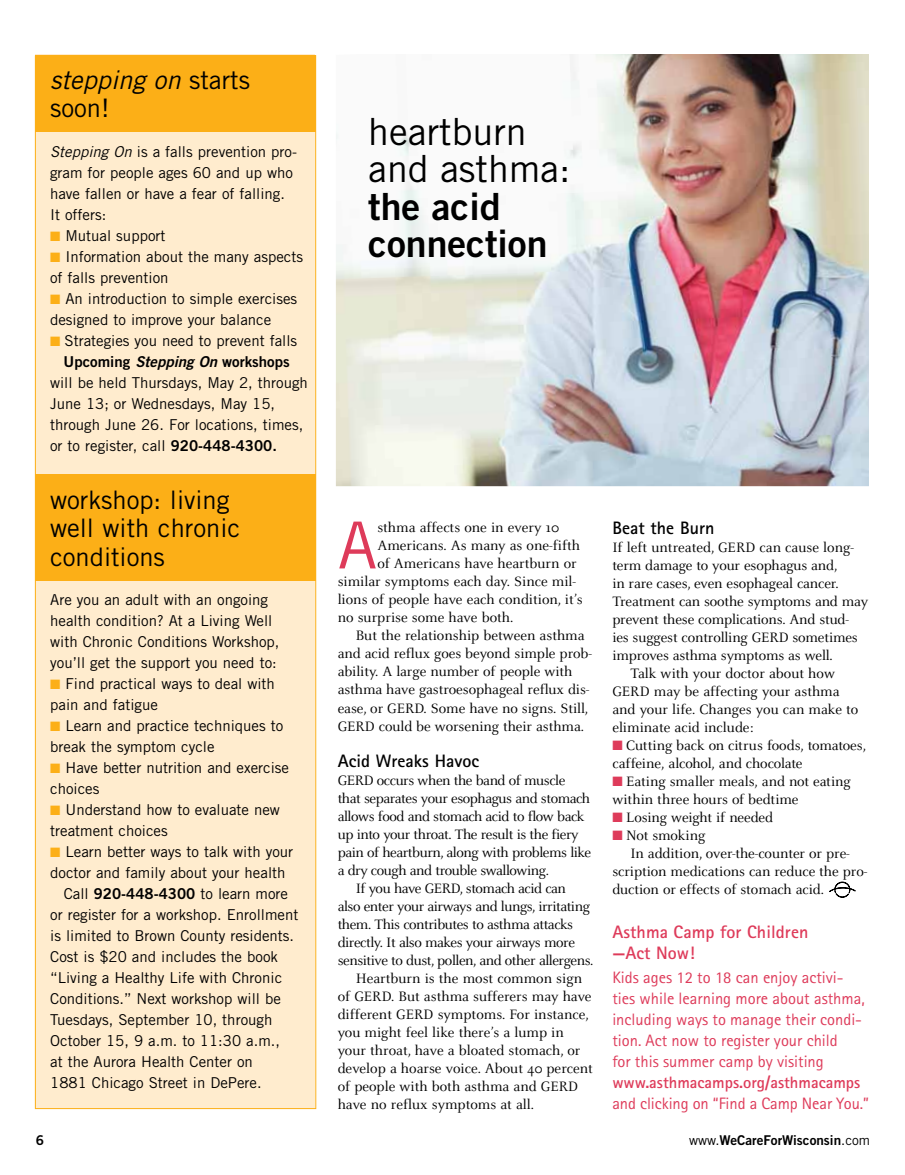
<style>
.page{position:relative;width:905px;height:1175px;background:#fff}
.page>*{position:absolute;margin:0;border:0;box-sizing:border-box;transform-origin:0 0}
.t1{font:64.8px "Trade Gothic LT Std";color:#de3b5a}
.t2{font:37.5px/37.5px "Trade Gothic LT Std";color:#000}
.t3{font:37.5px/37.5px "Trade Gothic LT Std Bd 2";color:#000}
.t4{font:25.5px/28.5px "Trade Gothic LT Std";color:#000}
.t5{font:700 18px/21px "Rotis Sans Serif OTF";letter-spacing:.005em;color:#de3b5a}
.t6{font:700 18px "Rotis Sans Serif OTF";color:#000}
.t7{font:16.5px/21px "Rotis Sans Serif OTF";color:#de3b5a}
.t8{font:700 16.5px "Rotis Sans Serif OTF";color:#de3b5a}
.t9{font:15px/18px "Celeste OT";letter-spacing:-.005em;color:#000}
.t10{font:15px/21px "Trade Gothic LT Std";color:#000}
.t11{font:15px "Celeste OT";letter-spacing:-.03em;color:#000}
.t12{font:15px "Trade Gothic LT Std Bd 2";color:#000}
.t13{font:13.5px "Trade Gothic LT Std Bd 2";color:#000}
.s1{font-style:italic}
.s2{color:#fcaf17}
.s3{font-family:"Trade Gothic LT Std Bd 2 Obl"}
.s4{font-family:"Trade Gothic LT Std Bd 2"}
.s5{color:#de3b5a}
.s6{font-family:"Trade Gothic LT Std"}
</style>
<div class="page">
<div style="left:35px;top:55px;width:280px;height:1054px;background:#ffecce"></div>
<div style="left:35px;top:55px;width:281px;height:77px;background:#fcaf17"></div>
<div style="left:35px;top:475px;width:280px;height:106px;background:#fcaf17"></div>
<svg style="left:829px;top:882px;width:26px;height:15px"></svg>
<img style="left:336px;top:54px;width:532px;height:432px">
<h3 class="t4" style="left:50px;top:65px;width:201px"><span class="s1">stepping on</span> starts soon!</h3>
<p class="t10" style="left:50px;top:141px;width:248px"><span class="s1">Stepping On</span> is a falls prevention pro&shy;gram for people ages 60 and up who have fallen or have a fear of falling.<br>It offers:</p>
<p class="t10" style="left:50px;top:225px;width:117px"><span class="s2">■</span> Mutual support</p>
<p class="t10" style="left:50px;top:246px;width:254px"><span class="s2">■</span> Information about the many aspects of falls prevention</p>
<p class="t10" style="left:50px;top:288px;width:249px"><span class="s2">■</span> An introduction to simple exercises designed to improve your balance</p>
<p class="t10" style="left:50px;top:330px;width:249px"><span class="s2">■</span> Strategies you need to prevent falls</p>
<p class="t12" style="left:64px;top:352px;width:227px">Upcoming <span class="s3">Stepping On</span> workshops</p>
<p class="t10" style="left:50px;top:372px;width:259px">will be held Thursdays, May 2, through June 13; or Wednesdays, May 15, through June 26. For locations, times, or to register, call <span class="s4">920-448-4300.</span></p>
<h3 class="t4" style="left:50px;top:485px;width:191px">workshop: living well with chronic conditions</h3>
<p class="t10" style="left:50px;top:588px;width:231px">Are you an adult with an ongoing health condition? At a Living Well with Chronic Conditions Workshop, you’ll get the support you need to:</p>
<p class="t10" style="left:50px;top:672px;width:226px"><span class="s2">■</span> Find practical ways to deal with pain and fatigue</p>
<p class="t10" style="left:50px;top:714px;width:234px"><span class="s2">■</span> Learn and practice techniques to break the symptom cycle</p>
<p class="t10" style="left:50px;top:756px;width:240px"><span class="s2">■</span> Have better nutrition and exercise choices</p>
<p class="t10" style="left:50px;top:798px;width:231px"><span class="s2">■</span> Understand how to evaluate new treatment choices</p>
<p class="t10" style="left:50px;top:840px;width:244px"><span class="s2">■</span> Learn better ways to talk with your</p>
<p class="t10" style="left:50px;top:861px;width:237px">doctor and family about your health</p>
<p class="t10" style="left:64px;top:882px;width:226px">Call <span class="s4">920-448-4300</span> to learn more</p>
<p class="t10" style="left:50px;top:903px;width:250px">or register for a workshop. Enrollment</p>
<p class="t10" style="left:50px;top:924px;width:245px">is limited to Brown County residents.</p>
<p class="t10" style="left:50px;top:945px;width:229px">Cost is $20 and includes the book</p>
<p class="t10" style="left:50px;top:966px;width:233px">“Living a Healthy Life with Chronic</p>
<p class="t10" style="left:50px;top:987px;width:232px">Conditions.” Next workshop will be</p>
<p class="t10" style="left:50px;top:1008px;width:224px">Tuesdays, September 10, through</p>
<p class="t10" style="left:50px;top:1029px;width:231px">October 15, 9 a.m. to 11:30 a.m.,</p>
<p class="t10" style="left:50px;top:1050px;width:204px">at the Aurora Health Center on</p>
<p class="t10" style="left:50px;top:1071px;width:213px">1881 Chicago Street in DePere.</p>
<h2 class="t2" style="left:368px;top:112px;width:204px">heartburn and asthma:</h2>
<h2 class="t3" style="left:368px;top:187px;width:181px">the acid connection</h2>
<h1 class="t1" style="left:338px;top:506px;width:41px">A</h1>
<p class="t9" style="left:377px;top:519px;width:183px">sthma affects one in every 10</p>
<p class="t9" style="left:377px;top:537px;width:204px">Americans. As many as one-fifth</p>
<p class="t9" style="left:377px;top:555px;width:201px">of Americans have heartburn or</p>
<p class="t9" style="left:337px;top:573px;width:240px">similar symptoms each day. Since mil-</p>
<p class="t9" style="left:337px;top:591px;width:246px">lions of people have each condition, it’s</p>
<p class="t9" style="left:337px;top:609px;width:177px">no surprise some have both.</p>
<p class="t9" style="left:355px;top:627px;width:230px">But the relationship between asthma</p>
<p class="t9" style="left:337px;top:645px;width:256px">and acid reflux goes beyond simple prob-</p>
<p class="t9" style="left:337px;top:663px;width:236px">ability. A large number of people with</p>
<p class="t9" style="left:337px;top:681px;width:253px">asthma have gastroesophageal reflux dis-</p>
<p class="t9" style="left:337px;top:699px;width:252px">ease, or GERD. Some have no signs. Still,</p>
<p class="t9" style="left:337px;top:717px;width:248px">GERD could be worsening their asthma.</p>
<p class="t6" style="left:338px;top:749px;width:143px">Acid Wreaks Havoc</p>
<p class="t11" style="left:338px;top:771px;width:229px">GERD occurs when the band of muscle</p>
<p class="t11" style="left:338px;top:789px;width:254px">that separates your esophagus and stomach</p>
<p class="t11" style="left:338px;top:807px;width:248px">allows food and stomach acid to flow back</p>
<p class="t11" style="left:338px;top:825px;width:242px">up into your throat. The result is the fiery</p>
<p class="t11" style="left:338px;top:843px;width:255px">pain of heartburn, along with problems like</p>
<p class="t11" style="left:338px;top:861px;width:213px">a dry cough and trouble swallowing.</p>
<p class="t11" style="left:356px;top:879px;width:212px">If you have GERD, stomach acid can</p>
<p class="t11" style="left:338px;top:897px;width:254px">also enter your airways and lungs, irritating</p>
<p class="t11" style="left:338px;top:915px;width:237px">them. This contributes to asthma attacks</p>
<p class="t11" style="left:338px;top:933px;width:239px">directly. It also makes your airways more</p>
<p class="t11" style="left:338px;top:951px;width:257px">sensitive to dust, pollen, and other allergens.</p>
<p class="t9" style="left:356px;top:969px;width:228px">Heartburn is the most common sign</p>
<p class="t9" style="left:338px;top:987px;width:255px">of GERD. But asthma sufferers may have</p>
<p class="t9" style="left:338px;top:1005px;width:253px">different GERD symptoms. For instance,</p>
<p class="t9" style="left:338px;top:1023px;width:228px">you might feel like there’s a lump in</p>
<p class="t9" style="left:338px;top:1041px;width:244px">your throat, have a bloated stomach, or</p>
<p class="t9" style="left:338px;top:1059px;width:257px">develop a hoarse voice. About 40 percent</p>
<p class="t9" style="left:338px;top:1077px;width:242px">of people with both asthma and GERD</p>
<p class="t9" style="left:338px;top:1095px;width:198px">have no reflux symptoms at all.</p>
<p class="t6" style="left:612px;top:516px;width:104px">Beat the Burn</p>
<p class="t9" style="left:612px;top:538px;width:243px">If left untreated, GERD can cause long-</p>
<p class="t9" style="left:612px;top:556px;width:226px">term damage to your esophagus and,</p>
<p class="t9" style="left:612px;top:574px;width:228px">in rare cases, even esophageal cancer.</p>
<p class="t9" style="left:612px;top:592px;width:257px">Treatment can soothe symptoms and may</p>
<p class="t9" style="left:612px;top:610px;width:238px">prevent these complications. And stud-</p>
<p class="t9" style="left:612px;top:628px;width:247px">ies suggest controlling GERD sometimes</p>
<p class="t9" style="left:612px;top:646px;width:222px">improves asthma symptoms as well.</p>
<p class="t9" style="left:630px;top:664px;width:206px">Talk with your doctor about how</p>
<p class="t9" style="left:612px;top:682px;width:229px">GERD may be affecting your asthma</p>
<p class="t9" style="left:612px;top:700px;width:247px">and your life. Changes you can make to</p>
<p class="t9" style="left:612px;top:718px;width:143px">eliminate acid include:</p>
<p class="t9" style="left:612px;top:736px;width:255px"><span class="s5">■</span> Cutting back on citrus foods, tomatoes, caffeine, alcohol, and chocolate</p>
<p class="t9" style="left:612px;top:772px;width:240px"><span class="s5">■</span> Eating smaller meals, and not eating within three hours of bedtime</p>
<p class="t9" style="left:612px;top:808px;width:162px"><span class="s5">■</span> Losing weight if needed</p>
<p class="t9" style="left:612px;top:826px;width:95px"><span class="s5">■</span> Not smoking</p>
<p class="t9" style="left:630px;top:844px;width:221px">In addition, over-the-counter or pre-</p>
<p class="t9" style="left:612px;top:862px;width:256px">scription medications can reduce the pro-</p>
<p class="t9" style="left:612px;top:880px;width:213px">duction or effects of stomach acid.</p>
<p class="t5" style="left:612px;top:920px;width:198px">Asthma Camp for Children —Act Now!</p>
<p class="t7" style="left:612px;top:966px;width:254px">Kids ages 12 to 18 can enjoy activi&shy;ties while learning more about asthma, including ways to manage their condi&shy;tion. Act now to register your child<br>for this summer camp by visiting</p>
<p class="t8" style="left:612px;top:1071px;width:249px">www.asthmacamps.org/asthmacamps</p>
<p class="t7" style="left:612px;top:1092px;width:258px">and clicking on “Find a Camp Near You.”</p>
<p class="t13" style="left:36px;top:1132px;width:10px">6</p>
<p class="t13" style="left:689px;top:1132px;width:182px"><span class="s6">www.</span>WeCareForWisconsin<span class="s6">.com</span></p>
</div>
